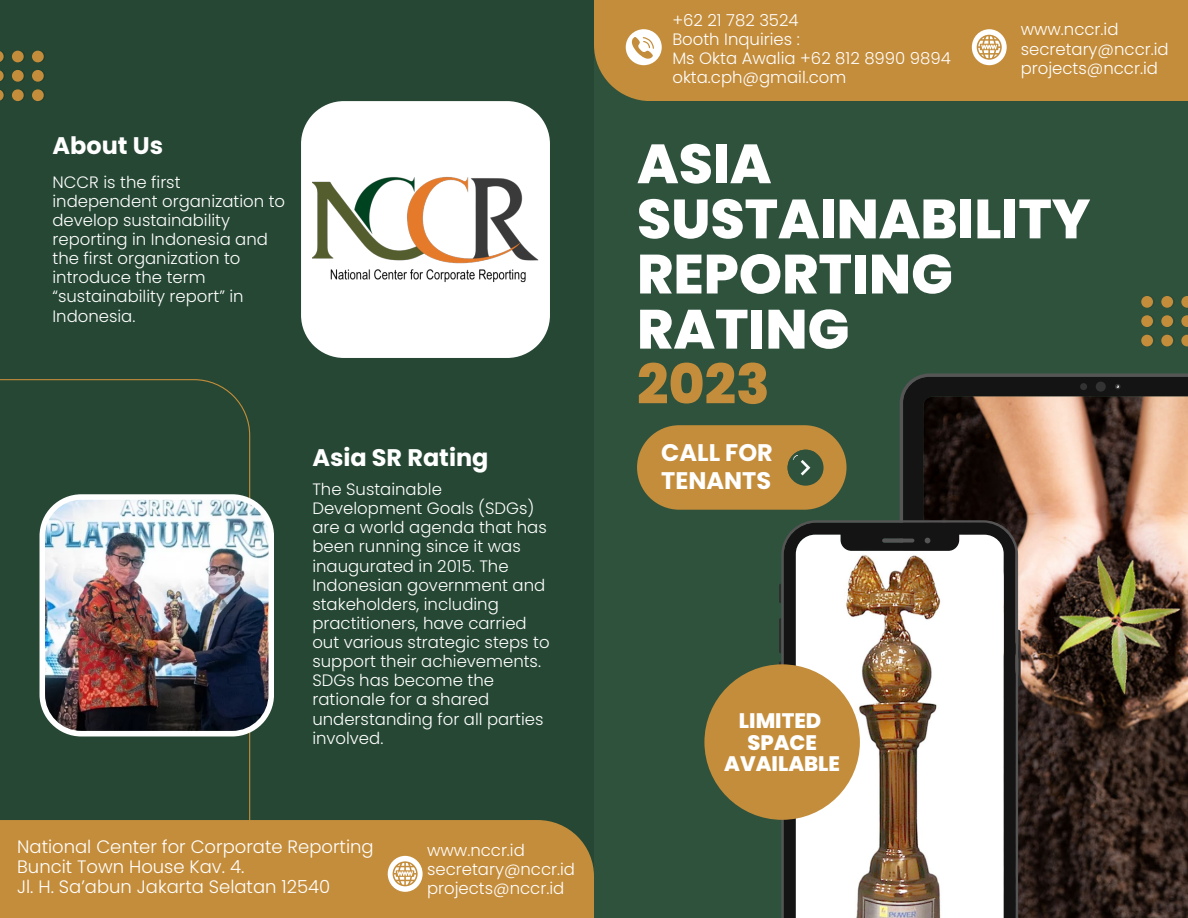
<style>
.page{position:relative;width:1188px;height:918px;background:#2f523d}
.page>*{position:absolute;margin:0;border:0;box-sizing:border-box;transform-origin:0 0}
.t1{font:800 55.2px/55.2px "Poppins";color:#fff}
.t2{font:800 55.2px "Poppins";color:#c48d3b}
.t3{font:700 24px "Poppins";color:#fff}
.t4{font:800 21px "Poppins";color:#fff}
.t5{font:300 18px "Poppins";color:#fff}
.t6{font:300 16.5px/19.2px "Poppins";color:#fff}
</style>
<div class="page">
<div style="left:0;top:0;width:594px;height:918px;background:#254733"></div>
<svg style="left:0;top:379px;width:250px;height:441px"></svg>
<div style="left:0;top:820px;width:594px;height:98px;background:#c48d3b"></div>
<div style="left:594px;top:0;width:594px;height:101px;background:#c48d3b"></div>
<svg style="left:900px;top:373px;width:288px;height:147px;background:#1e201f"></svg>
<img style="left:923px;top:396px;width:265px;height:522px">
<div style="left:1080px;top:383px;width:7px;height:7px;background:#333;border-radius:50%"></div>
<div style="left:1096px;top:382px;width:10px;height:10px;background:#333;border-radius:50%"></div>
<svg style="left:1115px;top:384px;width:6px;height:5px"></svg>
<svg style="left:779px;top:584px;width:2px;height:19px"></svg>
<svg style="left:779px;top:618px;width:2px;height:35px"></svg>
<svg style="left:1018px;top:630px;width:3px;height:57px"></svg>
<img style="left:781px;top:520px;width:237px;height:398px">
<div style="left:704px;top:664px;width:156px;height:156px;background:#c48d3b;border-radius:50%"></div>
<div style="left:637px;top:425px;width:210px;height:85px;background:#c48d3b;border-radius:42px"></div>
<div style="left:788px;top:450px;width:36px;height:36px;background:#2f523d;border-radius:50%"></div>
<svg style="left:788px;top:450px;width:30px;height:30px"></svg>
<svg style="left:626px;top:29px;width:36px;height:36px"></svg>
<svg style="left:388px;top:856px;width:35px;height:36px"></svg>
<svg style="left:972px;top:29px;width:35px;height:36px"></svg>
<svg style="left:0;top:51px;width:44px;height:50px"></svg>
<svg style="left:1141px;top:296px;width:47px;height:51px"></svg>
<div style="left:301px;top:101px;width:249px;height:257px;background:#fff"></div>
<img style="left:312px;top:177px;width:227px;height:106px">
<img style="left:40px;top:494px;width:234px;height:242px">
<p class="t3" style="left:53px;top:129px;width:112px">About Us</p>
<p class="t6" style="left:53px;top:172px;width:234px">NCCR is the first independent organization to develop sustainability reporting in Indonesia and the first organization to introduce the term “sustainability report” in<br>Indonesia.</p>
<p class="t3" style="left:312px;top:441px;width:178px">Asia SR Rating</p>
<p class="t6" style="left:312px;top:480px;width:239px">The Sustainable<br>Development Goals (SDGs) are a world agenda that has been running since it was inaugurated in 2015. The<br>Indonesian government and stakeholders, including practitioners, have carried out various strategic steps to support their achievements.<br>SDGs has become the rationale for a shared understanding for all parties involved.</p>
<p class="t5" style="left:17px;top:834px;width:358px">National Center for Corporate Reporting</p>
<p class="t5" style="left:17px;top:854px;width:229px">Buncit Town House Kav. 4.</p>
<p class="t5" style="left:17px;top:875px;width:315px">Jl. H. Sa’abun Jakarta Selatan 12540</p>
<p class="t6" style="left:427px;top:840px;width:99px">www.nccr.id</p>
<p class="t6" style="left:427px;top:859px;width:150px">secretary@nccr.id</p>
<p class="t6" style="left:427px;top:879px;width:139px">projects@nccr.id</p>
<p class="t6" style="left:672px;top:10px;width:128px">+62 21 782 3524</p>
<p class="t6" style="left:672px;top:30px;width:129px">Booth Inquiries :</p>
<p class="t6" style="left:672px;top:49px;width:280px">Ms Okta Awalia +62 812 8990 9894</p>
<p class="t6" style="left:672px;top:68px;width:175px">okta.cph@gmail.com</p>
<p class="t6" style="left:1021px;top:20px;width:99px">www.nccr.id</p>
<p class="t6" style="left:1021px;top:39px;width:150px">secretary@nccr.id projects@nccr.id</p>
<p class="t1" style="left:637px;top:136px;width:455px">ASIA<br>SUSTAINABILITY</p>
<p class="t1" style="left:637px;top:247px;width:317px">REPORTING</p>
<p class="t1" style="left:637px;top:302px;width:214px">RATING</p>
<p class="t2" style="left:637px;top:346px;width:134px">2023</p>
<p class="t3" style="left:661px;top:436px;width:113px">CALL FOR</p>
<p class="t3" style="left:661px;top:464px;width:111px">TENANTS</p>
<p class="t4" style="left:739px;top:706px;width:84px">LIMITED</p>
<p class="t4" style="left:747px;top:728px;width:71px">SPACE</p>
<p class="t4" style="left:724px;top:749px;width:117px">AVAILABLE</p>
</div>
